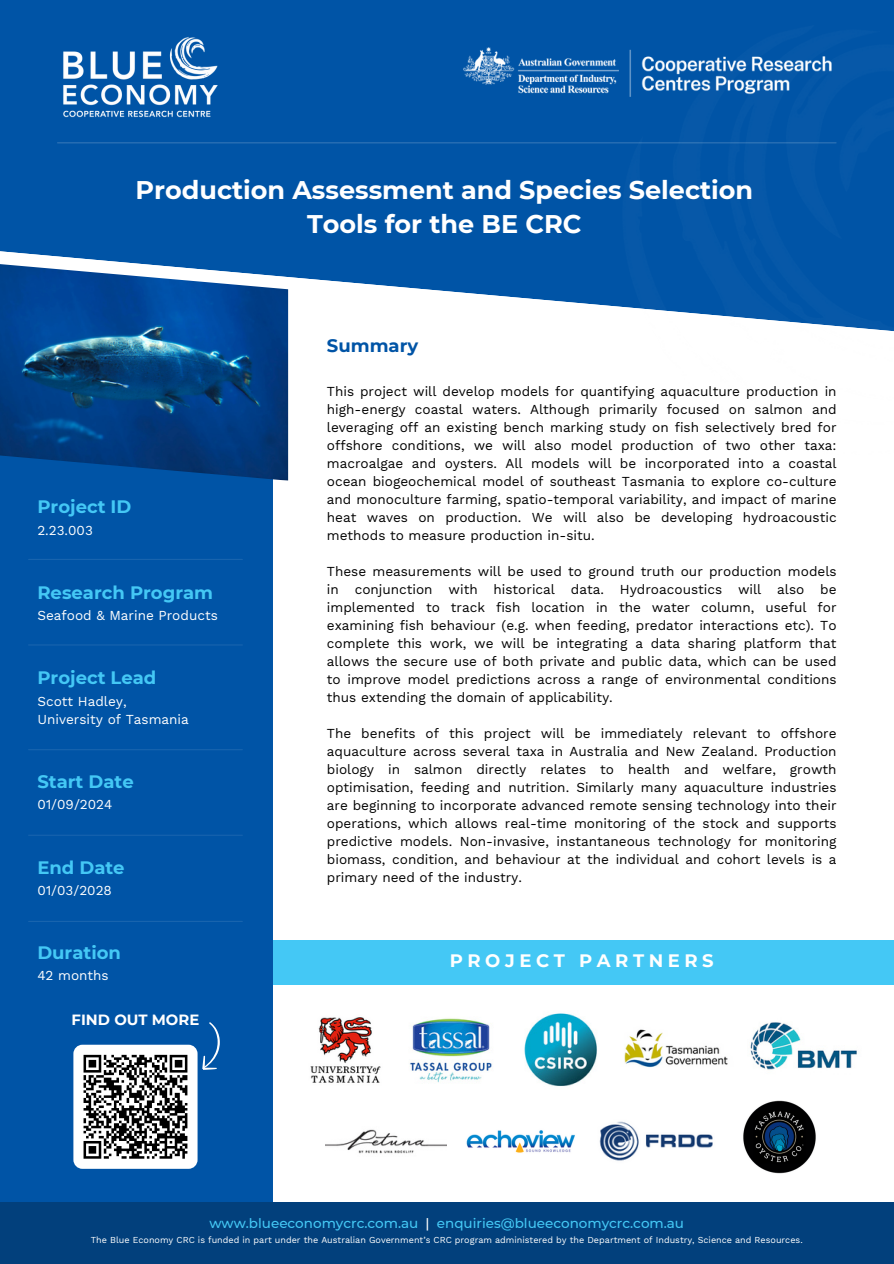
<style>
.page{position:relative;width:894px;height:1264px;background:#fff}
.page>*{position:absolute;margin:0;border:0;box-sizing:border-box;transform-origin:0 0}
.t1{font:700 25.5px/34.8px "Montserrat";color:#fff;text-align:center}
.t2{font:700 18px "Montserrat";color:#44c8f5}
.t3{font:700 18px "Montserrat";letter-spacing:.255em;color:#fff}
.t4{font:700 18px "Montserrat";color:#0054a6}
.t5{font:700 14.85px "Montserrat";color:#fff}
.t6{font:13.5px/18px "Work Sans";color:#000;text-align:justify}
.t7{font:13.5px/18px "Work Sans";color:#fff}
.t8{font:500 13.5px "Montserrat";color:#44c8f5}
.t9{font:9px "Work Sans";color:#fff}
.s1{color:#fff}
</style>
<div class="page">
<div style="left:0;top:480px;width:273px;height:722px;background:#0054a6"></div>
<hr style="left:29px;top:559px;width:213px;height:1px;background:#fff">
<hr style="left:29px;top:920px;width:213px;height:2px;background:#fff">
<hr style="left:29px;top:644px;width:213px;height:1px;background:#fff">
<hr style="left:29px;top:749px;width:213px;height:1px;background:#fff">
<hr style="left:29px;top:834px;width:213px;height:1px;background:#fff">
<svg style="left:0;top:0;width:603px;height:335px;fill:#0054a6"></svg>
<img style="left:63px;top:36px;width:155px;height:83px">
<div style="left:603px;top:0;width:290px;height:331px;background:#0054a6"></div>
<hr style="left:58px;top:142px;width:777px;height:1px;background:#fff">
<div style="left:0;top:1202px;width:893px;height:61px;background:#02407c"></div>
<div style="left:273px;top:940px;width:620px;height:44px;background:#44c8f5"></div>
<img style="left:310px;top:1017px;width:71px;height:66px">
<img style="left:410px;top:1018px;width:82px;height:65px">
<img style="left:524px;top:1013px;width:73px;height:74px">
<img style="left:624px;top:1029px;width:104px;height:39px">
<img style="left:750px;top:1022px;width:107px;height:48px">
<img style="left:325px;top:1129px;width:121px;height:25px">
<img style="left:466px;top:1130px;width:109px;height:23px">
<img style="left:599px;top:1121px;width:114px;height:40px">
<img style="left:743px;top:1100px;width:73px;height:73px">
<div style="left:73px;top:1044px;width:124px;height:124px;background:#fff;border-radius:9px"></div>
<svg style="left:81px;top:1021px;width:150px;height:138px"></svg>
<img style="left:0;top:261px;width:288px;height:219px">
<img style="left:463px;top:47px;width:368px;height:50px">
<h6 class="t1" style="left:135px;top:172px;width:619px">Production Assessment and Species Selection<br>Tools for the BE CRC</h6>
<h2 class="t2" style="left:37px;top:496px;width:95px">Project ID</h2>
<h2 class="t7" style="left:37px;top:521px;width:57px">2.23.003</h2>
<p class="t2" style="left:37px;top:581px;width:177px">Research Program</p>
<p class="t7" style="left:37px;top:606px;width:182px">Seafood &amp; Marine Products</p>
<p class="t2" style="left:37px;top:667px;width:120px">Project Lead</p>
<p class="t7" style="left:37px;top:692px;width:153px">Scott Hadley,<br>University of Tasmania</p>
<p class="t2" style="left:37px;top:770px;width:98px">Start Date</p>
<p class="t7" style="left:37px;top:795px;width:76px">01/09/2024</p>
<p class="t2" style="left:37px;top:856px;width:89px">End Date</p>
<p class="t7" style="left:37px;top:881px;width:76px">01/03/2028</p>
<p class="t2" style="left:37px;top:941px;width:85px">Duration</p>
<p class="t7" style="left:37px;top:966px;width:73px">42 months</p>
<p class="t5" style="left:72px;top:1010px;width:129px">FIND OUT MORE</p>
<h6 class="t4" style="left:327px;top:334px;width:93px">Summary</h6>
<p class="t6" style="left:327px;top:382px;width:511px">This project will develop models for quantifying aquaculture production in high-energy coastal waters. Although primarily focused on salmon and leveraging off an existing bench marking study on fish selectively bred for offshore conditions, we will also model production of two other taxa: macroalgae and oysters. All models will be incorporated into a coastal ocean biogeochemical model of southeast Tasmania to explore co-culture and monoculture farming, spatio-temporal variability, and impact of marine heat waves on production. We will also be developing hydroacoustic methods to measure production in-situ.</p>
<p class="t6" style="left:327px;top:562px;width:511px">These measurements will be used to ground truth our production models in conjunction with historical data. Hydroacoustics will also be implemented to track fish location in the water column, useful for examining fish behaviour (e.g. when feeding, predator interactions etc). To complete this work, we will be integrating a data sharing platform that allows the secure use of both private and public data, which can be used to improve model predictions across a range of environmental conditions thus extending the domain of applicability.</p>
<h3 class="t6" style="left:327px;top:724px;width:511px">The benefits of this project will be immediately relevant to offshore aquaculture across several taxa in Australia and New Zealand. Production biology in salmon directly relates to health and welfare, growth optimisation, feeding and nutrition. Similarly many aquaculture industries are beginning to incorporate advanced remote sensing technology into their operations, which allows real-time monitoring of the stock and supports predictive models. Non-invasive, instantaneous technology for monitoring biomass, condition, and behaviour at the individual and cohort levels is a primary need of the industry.</h3>
<h6 class="t3" style="left:449px;top:949px;width:265px">PROJECT PARTNERS</h6>
<p class="t8" style="left:209px;top:1214px;width:476px">www.blueeconomycrc.com.au <span class="s1">|</span> enquiries@blueeconomycrc.com.au</p>
<p class="t9" style="left:91px;top:1234px;width:713px">The Blue Economy CRC is funded in part under the Australian Government’s CRC program administered by the Department of Industry, Science and Resources.</p>
</div>
